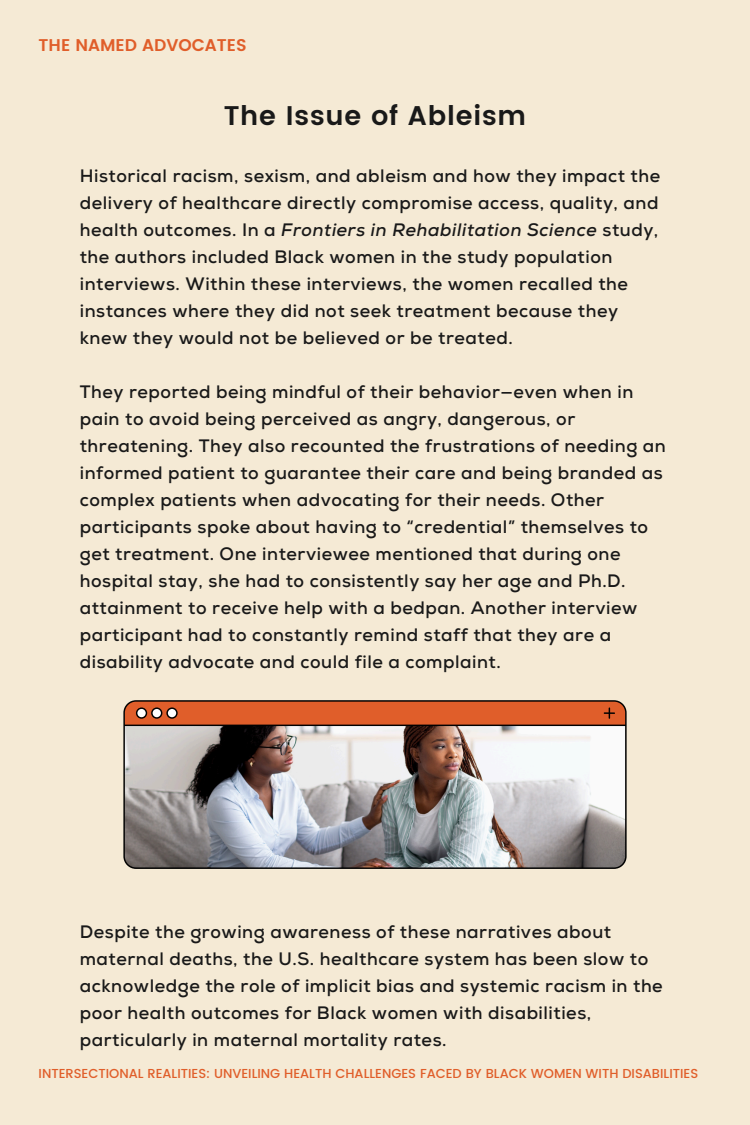
<style>
.page{position:relative;width:750px;height:1125px;background:#f5ead5}
.page>*{position:absolute;margin:0;border:0;box-sizing:border-box;transform-origin:0 0}
.t1{font:600 27px "Poppins";letter-spacing:.03em;color:#191919}
.t2{font:700 18px/27px "Nexa";letter-spacing:.03em;color:#191919}
.t3{font:600 17px "Poppins";color:#e05e2a}
.t4{font:500 13px "Poppins";color:#e05e2a}
.s1{font-style:italic}
</style>
<div class="page">
<img style="left:123px;top:700px;width:504px;height:169px">
<p class="t3" style="left:39px;top:36px;width:210px">THE NAMED ADVOCATES</p>
<h3 class="t1" style="left:224px;top:100px;width:304px">The Issue of Ableism</h3>
<h3 class="t2" style="left:80px;top:163px;width:582px">Historical racism, sexism, and ableism and how they impact the delivery of healthcare directly compromise access, quality, and health outcomes. In a <span class="s1">Frontiers in Rehabilitation Science</span> study, the authors included Black women in the study population interviews. Within these interviews, the women recalled the instances where they did not seek treatment because they knew they would not be believed or be treated.</h3>
<h3 class="t2" style="left:80px;top:379px;width:588px">They reported being mindful of their behavior—even when in pain to avoid being perceived as angry, dangerous, or threatening. They also recounted the frustrations of needing an informed patient to guarantee their care and being branded as complex patients when advocating for their needs. Other participants spoke about having to “credential” themselves to get treatment. One interviewee mentioned that during one hospital stay, she had to consistently say her age and Ph.D. attainment to receive help with a bedpan. Another interview participant had to constantly remind staff that they are a disability advocate and could file a complaint.</h3>
<p class="t2" style="left:80px;top:919px;width:585px">Despite the growing awareness of these narratives about maternal deaths, the U.S. healthcare system has been slow to acknowledge the role of implicit bias and systemic racism in the poor health outcomes for Black women with disabilities, particularly in maternal mortality rates.</p>
<h1 class="t4" style="left:39px;top:1066px;width:661px">INTERSECTIONAL REALITIES: UNVEILING HEALTH CHALLENGES FACED BY BLACK WOMEN WITH DISABILITIES</h1>
</div>
